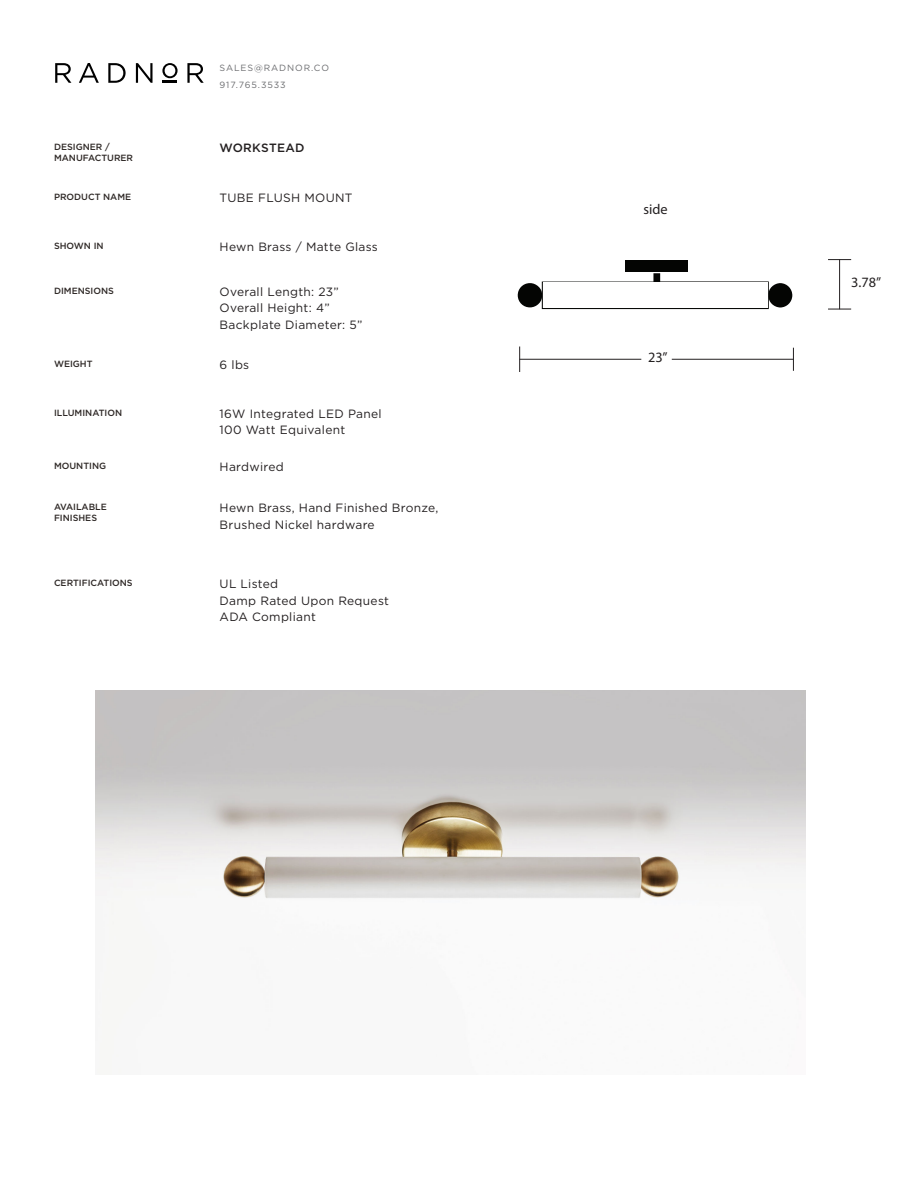
<style>
.page{position:relative;width:918px;height:1188px;background:#fff}
.page>*{position:absolute;margin:0;border:0;box-sizing:border-box;transform-origin:0 0}
.t1{font:14.25px "Franklin Gothic";color:#231f20}
.t2{font:12px/16.5px "Gotham";letter-spacing:.025em;color:#231f20}
.t3{font:500 12px "Gotham";letter-spacing:.025em;color:#231f20}
.t4{font:500 9px "Gotham";color:#2e2826}
.t5{font:9px "Gotham";letter-spacing:.1em;color:#6c6d70}
</style>
<div class="page">
<svg style="left:55px;top:63px;width:16px;height:20px"></svg>
<svg style="left:79px;top:63px;width:20px;height:20px"></svg>
<svg style="left:108px;top:63px;width:18px;height:20px"></svg>
<svg style="left:136px;top:63px;width:17px;height:20px"></svg>
<svg style="left:187px;top:63px;width:17px;height:20px"></svg>
<svg style="left:162px;top:63px;width:16px;height:20px"></svg>
<img style="left:95px;top:690px;width:710px;height:235px">
<svg style="left:517px;top:260px;width:276px;height:50px"></svg>
<div style="left:543px;top:283px;width:225px;height:25px;background:#fff"></div>
<svg style="left:793px;top:348px;width:1px;height:23px"></svg>
<hr style="left:672px;top:359px;width:122px;height:1px;background:#231f20">
<svg style="left:519px;top:347px;width:1px;height:25px"></svg>
<hr style="left:519px;top:359px;width:122px;height:1px;background:#231f20">
<svg style="left:828px;top:259px;width:23px;height:1px"></svg>
<hr style="left:839px;top:259px;width:1px;height:50px;background:#231f20">
<svg style="left:828px;top:309px;width:23px;height:1px"></svg>
<p class="t5" style="left:220px;top:62px;width:111px">SALES@RADNOR.CO</p>
<p class="t5" style="left:220px;top:80px;width:68px">917.765.3533</p>
<p class="t4" style="left:54px;top:141px;width:57px">DESIGNER /</p>
<p class="t4" style="left:54px;top:151px;width:81px">MANUFACTURER</p>
<p class="t4" style="left:54px;top:190px;width:79px">PRODUCT NAME</p>
<p class="t3" style="left:220px;top:140px;width:86px">WORKSTEAD</p>
<p class="t2" style="left:220px;top:189px;width:135px">TUBE FLUSH MOUNT</p>
<p class="t4" style="left:54px;top:240px;width:51px">SHOWN IN</p>
<p class="t2" style="left:220px;top:239px;width:160px">Hewn Brass / Matte Glass</p>
<p class="t4" style="left:54px;top:285px;width:61px">DIMENSIONS</p>
<p class="t2" style="left:220px;top:283px;width:121px">Overall Length: 23”</p>
<p class="t2" style="left:220px;top:300px;width:112px">Overall Height: 4”</p>
<p class="t2" style="left:220px;top:316px;width:144px">Backplate Diameter: 5”</p>
<p class="t4" style="left:54px;top:358px;width:40px">WEIGHT</p>
<p class="t2" style="left:220px;top:356px;width:31px">6 lbs</p>
<p class="t4" style="left:54px;top:406px;width:70px">ILLUMINATION</p>
<p class="t2" style="left:220px;top:405px;width:164px">16W Integrated LED Panel</p>
<p class="t2" style="left:220px;top:421px;width:127px">100 Watt Equivalent</p>
<p class="t4" style="left:54px;top:460px;width:54px">MOUNTING</p>
<p class="t2" style="left:220px;top:458px;width:66px">Hardwired</p>
<p class="t4" style="left:54px;top:501px;width:54px">AVAILABLE</p>
<p class="t4" style="left:54px;top:512px;width:45px">FINISHES</p>
<p class="t2" style="left:220px;top:500px;width:220px">Hewn Brass, Hand Finished Bronze,<br>Brushed Nickel hardware</p>
<p class="t4" style="left:54px;top:577px;width:80px">CERTIFICATIONS</p>
<p class="t2" style="left:220px;top:575px;width:60px">UL Listed</p>
<p class="t2" style="left:220px;top:592px;width:171px">Damp Rated Upon Request</p>
<p class="t2" style="left:220px;top:608px;width:98px">ADA Compliant</p>
<p class="t1" style="left:643px;top:200px;width:26px">side</p>
<p class="t1" style="left:648px;top:349px;width:21px">23”</p>
<p class="t1" style="left:851px;top:274px;width:31px">3.78”</p>
</div>
